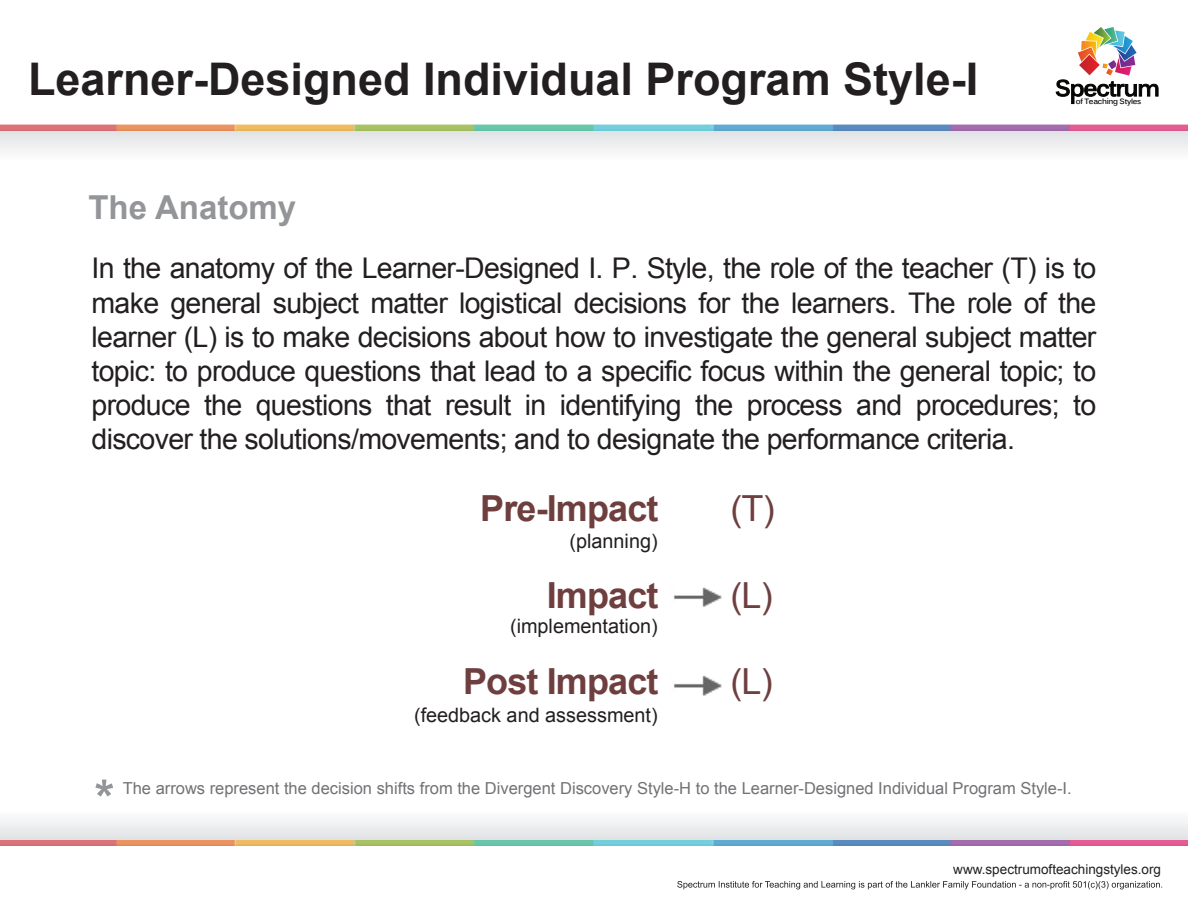
<style>
.page{position:relative;width:1188px;height:918px;background:#fff}
.page>*{position:absolute;margin:0;border:0;box-sizing:border-box;transform-origin:0 0}
.t1{font:700 45px "Arial";color:#231f20}
.t2{font:700 36px "Arial";letter-spacing:-.025em;color:#6f3f3f}
.t3{font:36px "Arial";color:#6f3f3f}
.t4{font:700 33px "Arial";color:#939598}
.t5{font:28.5px/34.2px "Arial";letter-spacing:-.025em;color:#231f20;text-align:justify}
.t6{font:19.8px "Arial";color:#231f20}
.t7{font:16.5px "Arial";color:#717275}
.t8{font:13.5px "Arial";color:#231f20}
.t9{font:700 7.65px "Kalinga";letter-spacing:-.035em;color:#050504}
</style>
<div class="page">
<img style="left:674px;top:587px;width:48px;height:20px">
<img style="left:674px;top:675px;width:48px;height:21px">
<svg style="left:677px;top:881px;width:485px;height:8px"></svg>
<div style="left:0;top:131px;width:1188px;height:43px;background:linear-gradient(to bottom,#e3e4e6,#fff)"></div>
<img style="left:0;top:124px;width:1188px;height:7px">
<img style="left:0;top:839px;width:1188px;height:7px">
<div style="left:0;top:796px;width:1188px;height:43px;background:linear-gradient(to bottom,#fff,#e5e6e7)"></div>
<svg style="left:95px;top:780px;width:18px;height:17px"></svg>
<svg style="left:1055px;top:27px;width:104px;height:77px"></svg>
<h1 class="t1" style="left:28px;top:50px;width:952px">Learner-Designed Individual Program Style-I</h1>
<p class="t4" style="left:88px;top:186px;width:209px">The Anatomy</p>
<p class="t9" style="left:1076px;top:96px;width:67px">of Teaching Styles</p>
<p class="t5" style="left:92px;top:252px;width:1006px">In the anatomy of the Learner-Designed I. P. Style, the role of the teacher (T) is to make general subject matter logistical decisions for the learners. The role of the learner (L) is to make decisions about how to investigate the general subject matter topic: to produce questions that lead to a specific focus within the general topic; to produce the questions that result in identifying the process and procedures; to discover the solutions/movements; and to designate the performance criteria.</p>
<p class="t2" style="left:480px;top:485px;width:180px">Pre-Impact</p>
<p class="t6" style="left:569px;top:528px;width:90px">(planning)</p>
<p class="t2" style="left:547px;top:571px;width:113px">Impact</p>
<p class="t6" style="left:510px;top:613px;width:149px">(implementation)</p>
<p class="t2" style="left:463px;top:657px;width:197px">Post Impact</p>
<p class="t6" style="left:414px;top:702px;width:245px">(feedback and assessment)</p>
<p class="t3" style="left:730px;top:485px;width:46px">(T)</p>
<p class="t3" style="left:730px;top:571px;width:44px">(L)</p>
<p class="t3" style="left:730px;top:658px;width:44px">(L)</p>
<p class="t7" style="left:123px;top:778px;width:951px">The arrows represent the decision shifts from the Divergent Discovery Style-H to the Learner-Designed Individual Program Style-I.</p>
<p class="t8" style="left:953px;top:860px;width:209px">www.spectrumofteachingstyles.org</p>
</div>
